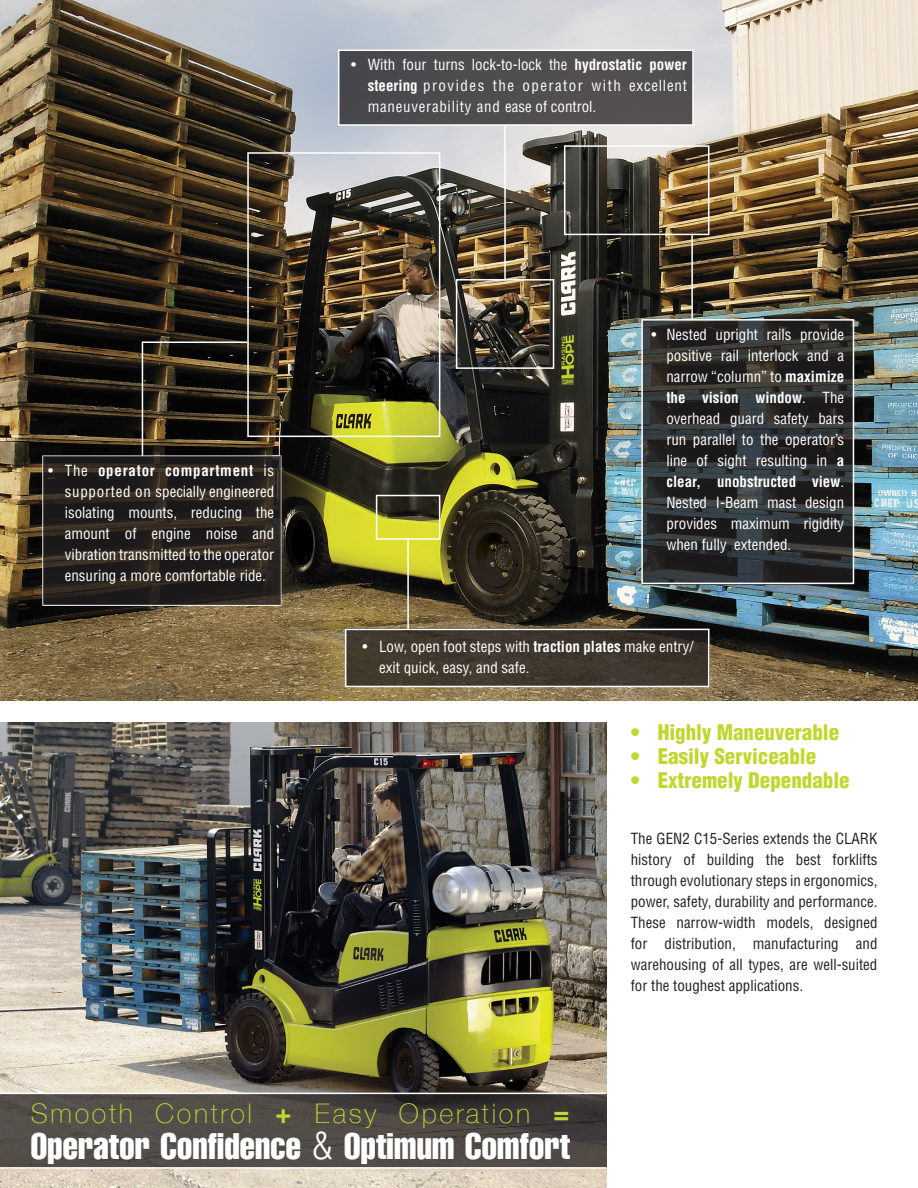
<style>
.page{position:relative;width:918px;height:1188px;background:#fff}
.page>*{position:absolute;margin:0;border:0;box-sizing:border-box;transform-origin:0 0}
.t1{font:extra-condensed 36px "Helvetica";color:#fff}
.t2{font:100 27px "Helvetica Neue";letter-spacing:.1em;color:#c1d72f}
.t3{font:900 condensed 21px "Helvetica";color:#c1d72f}
.t4{font:condensed 15px/21px "Helvetica";color:#fff;text-align:justify}
.t5{font:condensed 15px/21px "Helvetica";color:#231f20;text-align:justify}
.s1{font-weight:700}
.s2{font-family:"Helvetica";font-weight:900}
.s3{font-weight:300;font-stretch:condensed}
</style>
<div class="page">
<img style="left:0;top:0;width:918px;height:701px">
<div style="left:345px;top:629px;width:364px;height:58px;background:#3f372d"></div>
<hr style="left:504px;top:126px;width:2px;height:154px;background:#fff">
<div style="left:456px;top:279px;width:98px;height:90px;border:2px solid #fff"></div>
<div style="left:564px;top:145px;width:145px;height:90px;border:2px solid #fff"></div>
<div style="left:376px;top:495px;width:64px;height:45px;border:2px solid #fff"></div>
<hr style="left:407px;top:539px;width:2px;height:90px;background:#fff">
<hr style="left:691px;top:235px;width:2px;height:85px;background:#fff">
<div style="left:345px;top:629px;width:364px;height:58px;border:2px solid #fff"></div>
<div style="left:247px;top:152px;width:193px;height:285px;border:2px solid #fff"></div>
<hr style="left:142px;top:342px;width:1px;height:114px;background:#fff">
<hr style="left:142px;top:342px;width:105px;height:1px;background:#fff">
<svg style="left:43px;top:456px;width:238px;height:149px;background:#28221f"></svg>
<div style="left:339px;top:51px;width:354px;height:74px;background:#504d4f"></div>
<svg style="left:644px;top:322px;width:207px;height:259px;background:#2b2b2c"></svg>
<img style="left:0;top:722px;width:607px;height:466px">
<svg style="left:0;top:1094px;width:607px;height:73px;background:#4d4744"></svg>
<div style="left:338px;top:50px;width:356px;height:76px;border:2px solid #fff"></div>
<div style="left:641px;top:319px;width:213px;height:265px;border:2px solid #fff"></div>
<hr style="left:0;top:1093px;width:607px;height:1px;background:#fff">
<hr style="left:0;top:1167px;width:607px;height:2px;background:#fff">
<p class="t4" style="left:368px;top:54px;width:321px;text-indent:-16px">• With four turns lock-to-lock the <span class="s1">hydrostatic power steering</span> provides the operator with excellent maneuverability and ease of control.</p>
<p class="t4" style="left:65px;top:460px;width:211px;text-indent:-16px">• The <span class="s1">operator compartment</span> is supported on specially engineered isolating mounts, reducing the amount of engine noise and vibration transmitted to the operator ensuring a more comfortable ride.</p>
<p class="t4" style="left:666px;top:324px;width:179px;text-indent:-15px">• Nested upright rails provide positive rail interlock and a narrow “column” to <span class="s1">maximize the vision window</span>. The overhead guard safety bars run parallel to the operator’s line of sight resulting in <span class="s1">a clear, unobstructed view</span>.<br>Nested I-Beam mast design provides maximum rigidity when fully extended.</p>
<p class="t4" style="left:379px;top:636px;width:316px;text-indent:-16px">• Low, open foot steps with <span class="s1">traction plates</span> make entry/ exit quick, easy, and safe.</p>
<p class="t3" style="left:631px;top:719px;width:210px">• Highly Maneuverable</p>
<p class="t3" style="left:631px;top:743px;width:187px">• Easily Serviceable</p>
<p class="t3" style="left:631px;top:767px;width:220px">• Extremely Dependable</p>
<p class="t5" style="left:631px;top:828px;width:248px">The GEN2 C15-Series extends the CLARK history of building the best forklifts through evolutionary steps in ergonomics, power, safety, durability and performance.<br>These narrow-width models, designed for distribution, manufacturing and warehousing of all types, are well-suited for the toughest applications.</p>
<p class="t2" style="left:31px;top:1093px;width:541px">Smooth Control <span class="s2">+</span> Easy Operation <span class="s2">=</span></p>
<p class="t1" style="left:31px;top:1126px;width:541px">Operator Confidence <span class="s3">&amp;</span> Optimum Comfort</p>
</div>
